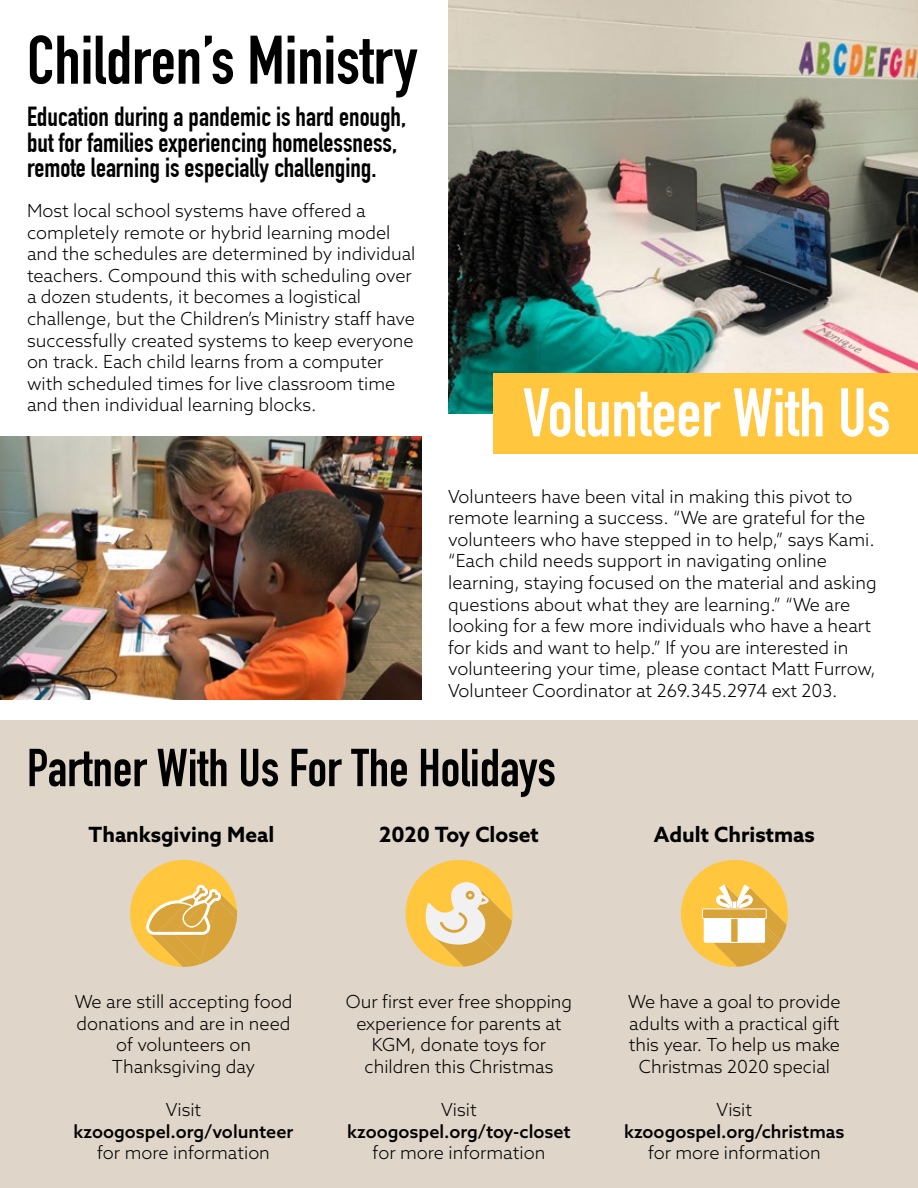
<style>
.page{position:relative;width:918px;height:1188px;background:#fff}
.page>*{position:absolute;margin:0;border:0;box-sizing:border-box;transform-origin:0 0}
.t1{font:700 67.5px "DIN Condensed";color:#000}
.t2{font:700 67.5px "DIN Condensed";color:#fff}
.t3{font:700 52.5px "DIN Condensed";color:#000}
.t4{font:700 27px/25.5px "DIN Condensed";color:#000}
.t5{font:700 21px "Azo Sans";color:#000}
.t6{font:300 18px/21.6px "Azo Sans";color:#000;text-align:center}
.t7{font:500 18px "Azo Sans";color:#000}
</style>
<div class="page">
<div style="left:0;top:721px;width:918px;height:467px;background:#dfd5c8"></div>
<img style="left:0;top:436px;width:421px;height:263px">
<img style="left:448px;top:0;width:470px;height:414px">
<div style="left:494px;top:373px;width:424px;height:81px;background:#ffc63e"></div>
<svg style="left:681px;top:860px;width:107px;height:107px"></svg>
<svg style="left:406px;top:860px;width:106px;height:107px"></svg>
<svg style="left:130px;top:860px;width:107px;height:107px"></svg>
<h1 class="t1" style="left:27px;top:20px;width:392px">Children’s Ministry</h1>
<h3 class="t4" style="left:27px;top:104px;width:381px">Education during a pandemic is hard enough, but for families experiencing homelessness, remote learning is especially challenging.</h3>
<p class="t6" style="left:27px;top:200px;width:390px;text-align:left">Most local school systems have offered a completely remote or hybrid learning model and the schedules are determined by individual teachers. Compound this with scheduling over a dozen students, it becomes a logistical challenge, but the Children’s Ministry staff have successfully created systems to keep everyone on track. Each child learns from a computer with scheduled times for live classroom time and then individual learning blocks.</p>
<h1 class="t2" style="left:523px;top:373px;width:369px">Volunteer With Us</h1>
<p class="t6" style="left:448px;top:485px;width:430px;text-align:left">Volunteers have been vital in making this pivot to remote learning a success. “We are grateful for the volunteers who have stepped in to help,” says Kami. “Each child needs support in navigating online learning, staying focused on the material and asking questions about what they are learning.” “We are looking for a few more individuals who have a heart for kids and want to help.” If you are interested in volunteering your time, please contact Matt Furrow, Volunteer Coordinator at 269.345.2974 ext 203.</p>
<h2 class="t3" style="left:27px;top:737px;width:530px">Partner With Us For The Holidays</h2>
<p class="t5" style="left:89px;top:821px;width:187px">Thanksgiving Meal</p>
<p class="t5" style="left:379px;top:821px;width:161px">2020 Toy Closet</p>
<p class="t5" style="left:654px;top:821px;width:163px">Adult Christmas</p>
<p class="t6" style="left:75px;top:991px;width:219px">We are still accepting food donations and are in need of volunteers on<br>Thanksgiving day</p>
<p class="t6" style="left:166px;top:1099px;width:37px">Visit</p>
<p class="t7" style="left:74px;top:1120px;width:221px">kzoogospel.org/volunteer</p>
<p class="t6" style="left:97px;top:1142px;width:174px">for more information</p>
<p class="t6" style="left:346px;top:991px;width:228px">Our first ever free shopping experience for parents at<br>KGM, donate toys for children this Christmas</p>
<p class="t6" style="left:441px;top:1099px;width:37px">Visit</p>
<p class="t7" style="left:347px;top:1120px;width:225px">kzoogospel.org/toy-closet</p>
<p class="t6" style="left:373px;top:1142px;width:174px">for more information</p>
<p class="t6" style="left:628px;top:991px;width:214px">We have a goal to provide adults with a practical gift this year. To help us make<br>Christmas 2020 special</p>
<p class="t6" style="left:717px;top:1099px;width:37px">Visit</p>
<p class="t7" style="left:624px;top:1120px;width:222px">kzoogospel.org/christmas</p>
<p class="t6" style="left:648px;top:1142px;width:174px">for more information</p>
</div>
